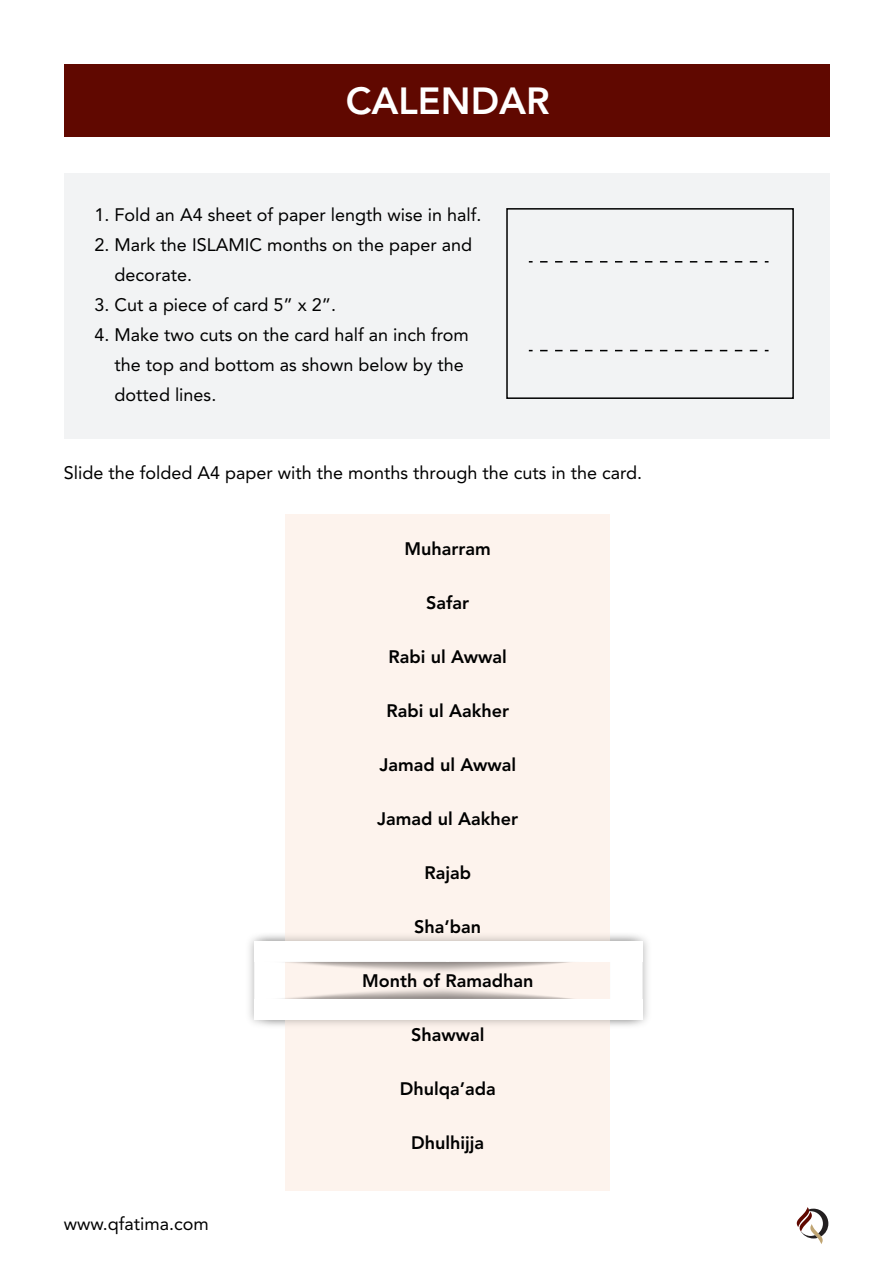
<style>
.page{position:relative;width:893px;height:1263px;background:#fff}
.page>*{position:absolute;margin:0;border:0;box-sizing:border-box;transform-origin:0 0}
.t1{font:800 37.5px "Avenir LT Std";color:#fff}
.t2{font:18px/30px "Avenir LT Std";color:#000}
.t3{font:800 18px "Avenir LT Std";color:#000}
</style>
<div class="page">
<div style="left:286px;top:515px;width:324px;height:675px;background:#fdf3ed"></div>
<img style="left:250px;top:928px;width:397px;height:36px">
<img style="left:253px;top:995px;width:394px;height:38px">
<div style="left:64px;top:173px;width:766px;height:266px;background:#f2f3f4"></div>
<div style="left:64px;top:64px;width:766px;height:73px;background:#600800"></div>
<svg style="left:796px;top:1207px;width:32px;height:37px"></svg>
<div style="left:506px;top:208px;width:288px;height:191px;border:2px solid #000"></div>
<svg style="left:540px;top:261px;width:228px;height:2px"></svg>
<svg style="left:540px;top:350px;width:228px;height:1px"></svg>
<svg style="left:254px;top:941px;width:390px;height:79px"></svg>
<img style="left:261px;top:1014px;width:187px;height:5px">
<img style="left:258px;top:1011px;width:189px;height:3px">
<div style="left:254px;top:999px;width:390px;height:12px;background:#fff"></div>
<img style="left:448px;top:1014px;width:190px;height:5px">
<div style="left:447px;top:1005px;width:197px;height:9px;background:#fff"></div>
<h1 class="t1" style="left:346px;top:79px;width:206px">CALENDAR</h1>
<p class="t2" style="left:95px;top:200px;width:388px">1. Fold an A4 sheet of paper length wise in half.</p>
<p class="t2" style="left:115px;top:230px;width:359px;text-indent:-20px">2. Mark the ISLAMIC months on the paper and decorate.</p>
<p class="t2" style="left:95px;top:290px;width:243px">3. Cut a piece of card 5” x 2”.</p>
<p class="t2" style="left:115px;top:320px;width:356px;text-indent:-20px">4. Make two cuts on the card half an inch from the top and bottom as shown below by the dotted lines.</p>
<p class="t2" style="left:64px;top:458px;width:580px">Slide the folded A4 paper with the months through the cuts in the card.</p>
<p class="t3" style="left:405px;top:538px;width:88px">Muharram</p>
<p class="t3" style="left:426px;top:592px;width:45px">Safar</p>
<p class="t3" style="left:389px;top:646px;width:120px">Rabi ul Awwal</p>
<p class="t3" style="left:386px;top:700px;width:124px">Rabi ul Aakher</p>
<p class="t3" style="left:379px;top:754px;width:138px">Jamad ul Awwal</p>
<p class="t3" style="left:377px;top:808px;width:142px">Jamad ul Aakher</p>
<p class="t3" style="left:424px;top:862px;width:48px">Rajab</p>
<p class="t3" style="left:414px;top:916px;width:68px">Sha’ban</p>
<p class="t3" style="left:362px;top:970px;width:173px">Month of Ramadhan</p>
<p class="t3" style="left:411px;top:1024px;width:75px">Shawwal</p>
<p class="t2" style="left:64px;top:1208px;width:147px">www.qfatima.com</p>
<p class="t3" style="left:400px;top:1078px;width:98px">Dhulqa’ada</p>
<p class="t3" style="left:411px;top:1132px;width:75px">Dhulhijja</p>
</div>
